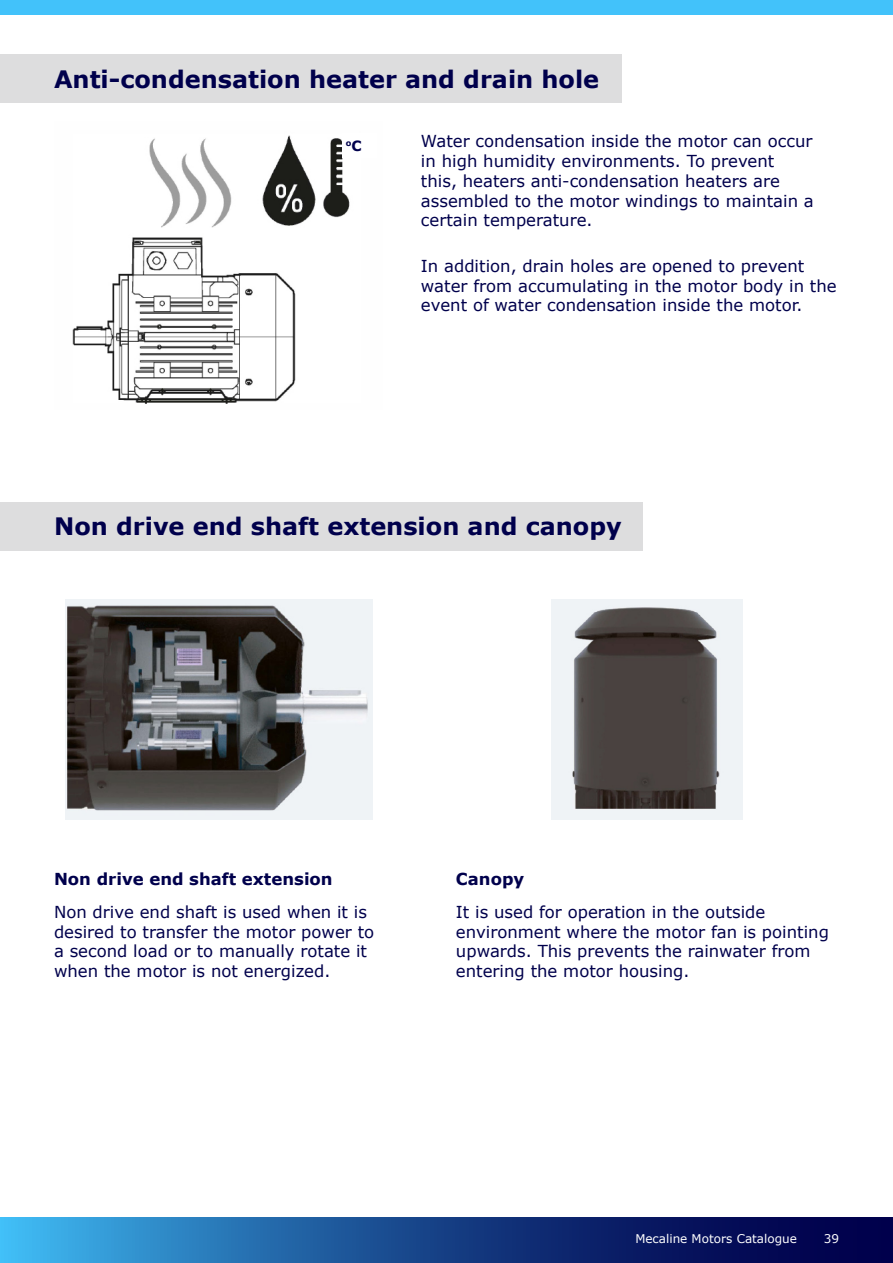
<style>
.page{position:relative;width:893px;height:1263px;background:#fff}
.page>*{position:absolute;margin:0;border:0;box-sizing:border-box;transform-origin:0 0}
.Large_Body_white{font:700 24px "Verdana";color:#00004c}
.Body{font:16.5px/19.8px "Verdana";color:#00004c}
.Body-2{font:700 16.5px "Verdana";color:#00004c}
.t1{font:12px "Verdana";color:#fff}
.Body-3{font:700 8.25px "Verdana";color:#00004c}
.s1{font-size:14.1px}
</style>
<div class="page">
<div style="left:0;top:0;width:893px;height:15px;background:#42c2fa"></div>
<svg style="left:0;top:1217px;width:893px;height:46px;background:#18498d"></svg>
<div style="left:0;top:54px;width:622px;height:49px;background:#ddddde"></div>
<img style="left:72px;top:135px;width:278px;height:269px">
<div style="left:342px;top:133px;width:35px;height:25px;background:#fff"></div>
<div style="left:0;top:502px;width:643px;height:49px;background:#ddddde"></div>
<img style="left:551px;top:600px;width:192px;height:220px">
<img style="left:65px;top:600px;width:308px;height:220px">
<p class="Large_Body_white" style="left:54px;top:62px;width:547px">Anti-condensation heater and drain hole</p>
<p class="Body-3" style="left:346px;top:137px;width:17px">o<span class="s1">C</span></p>
<p class="Body" style="left:421px;top:131px;width:394px">Water condensation inside the motor can occur in high humidity environments. To prevent this, heaters anti-condensation heaters are assembled to the motor windings to maintain a certain temperature.</p>
<p class="Body" style="left:421px;top:256px;width:417px">In addition, drain holes are opened to prevent water from accumulating in the motor body in the event of water condensation inside the motor.</p>
<p class="Large_Body_white" style="left:54px;top:510px;width:569px">Non drive end shaft extension and canopy</p>
<p class="Body-2" style="left:54px;top:867px;width:280px">Non drive end shaft extension</p>
<p class="Body" style="left:54px;top:902px;width:322px">Non drive end shaft is used when it is desired to transfer the motor power to a second load or to manually rotate it when the motor is not energized.</p>
<p class="Body-2" style="left:456px;top:867px;width:70px">Canopy</p>
<p class="Body" style="left:456px;top:902px;width:374px">It is used for operation in the outside environment where the motor fan is pointing upwards. This prevents the rainwater from entering the motor housing.</p>
<p class="t1" style="left:635px;top:1230px;width:163px">Mecaline Motors Catalogue</p>
<p class="t1" style="left:824px;top:1230px;width:17px">39</p>
</div>
